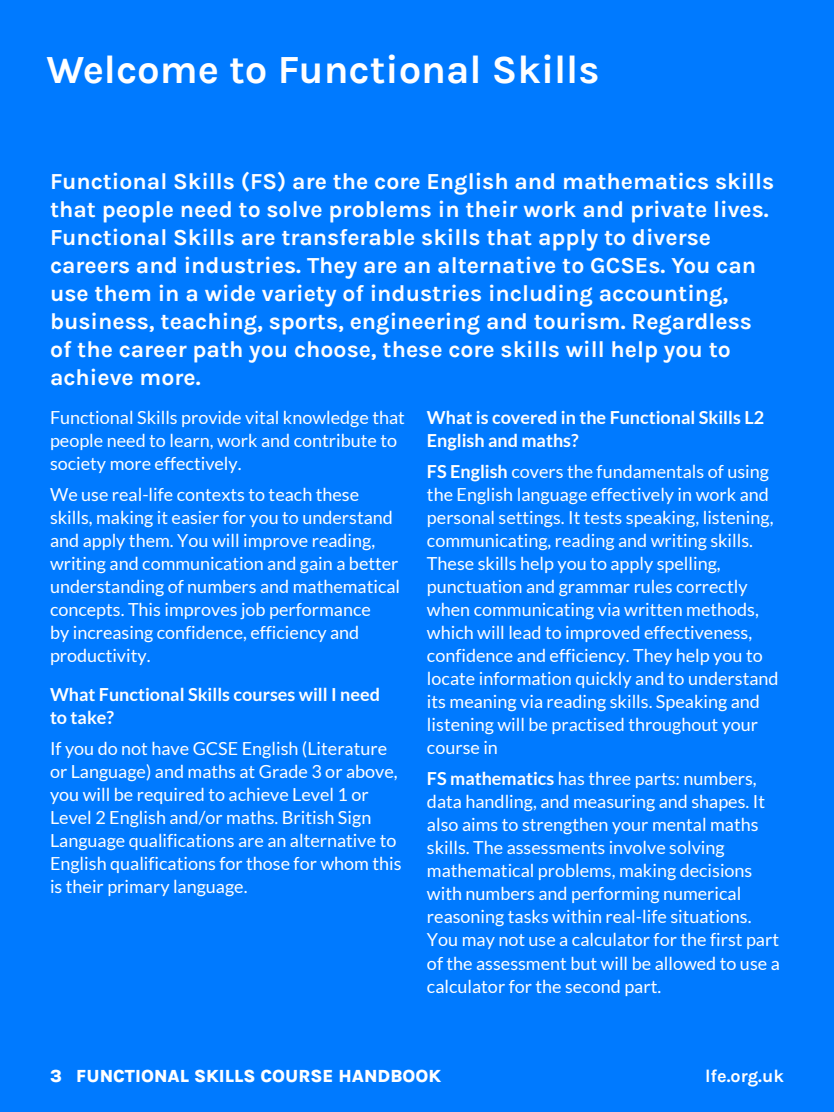
<style>
.page{position:relative;width:834px;height:1112px;background:#007aff}
.page>*{position:absolute;margin:0;border:0;box-sizing:border-box;transform-origin:0 0}
.t1{font:700 40px "Karla";color:#fff}
.t2{font:700 23px/28px "Karla";color:#fff}
.t3{font:18px/23px "Lato";color:#fff}
.t4{font:700 18px/23px "Lato";color:#fff}
.t5{font:800 18px "Karla";color:#fff}
.t6{font:700 18px "Karla";color:#fff}
.s1{font-weight:700}
</style>
<div class="page">
<h1 class="t1" style="left:46px;top:43px;width:555px">Welcome to Functional Skills</h1>
<p class="t2" style="left:50px;top:167px;width:726px">Functional Skills (FS) are the core English and mathematics skills that people need to solve problems in their work and private lives.<br>Functional Skills are transferable skills that apply to diverse careers and industries. They are an alternative to GCSEs. You can use them in a wide variety of industries including accounting, business, teaching, sports, engineering and tourism. Regardless of the career path you choose, these core skills will help you to achieve more.</p>
<p class="t3" style="left:50px;top:406px;width:356px">Functional Skills provide vital knowledge that people need to learn, work and contribute to society more effectively.</p>
<p class="t3" style="left:50px;top:483px;width:352px">We use real-life contexts to teach these skills, making it easier for you to understand and apply them. You will improve reading, writing and communication and gain a better understanding of numbers and mathematical concepts. This improves job performance<br>by increasing confidence, efficiency and productivity.</p>
<p class="t4" style="left:50px;top:683px;width:332px">What Functional Skills courses will I need to take?</p>
<p class="t3" style="left:50px;top:737px;width:353px">If you do not have GCSE English (Literature or Language) and maths at Grade 3 or above, you will be required to achieve Level 1 or Level 2 English and/or maths. British Sign Language qualifications are an alternative to English qualifications for those for whom this is their primary language.</p>
<p class="t4" style="left:427px;top:406px;width:339px">What is covered in the Functional Skills L2<br>English and maths?</p>
<p class="t3" style="left:427px;top:460px;width:353px"><span class="s1">FS English</span> covers the fundamentals of using the English language effectively in work and personal settings. It tests speaking, listening, communicating, reading and writing skills.<br>These skills help you to apply spelling, punctuation and grammar rules correctly when communicating via written methods, which will lead to improved effectiveness, confidence and efficiency. They help you to locate information quickly and to understand its meaning via reading skills. Speaking and listening will be practised throughout your course in</p>
<p class="t3" style="left:427px;top:767px;width:354px"><span class="s1">FS mathematics</span> has three parts: numbers, data handling, and measuring and shapes. It also aims to strengthen your mental maths skills. The assessments involve solving mathematical problems, making decisions with numbers and performing numerical reasoning tasks within real-life situations.<br>You may not use a calculator for the first part of the assessment but will be allowed to use a calculator for the second part.</p>
<p class="t5" style="left:50px;top:1063px;width:393px">3 FUNCTIONAL SKILLS COURSE HANDBOOK</p>
<p class="t6" style="left:705px;top:1064px;width:80px">lfe.org.uk</p>
</div>
